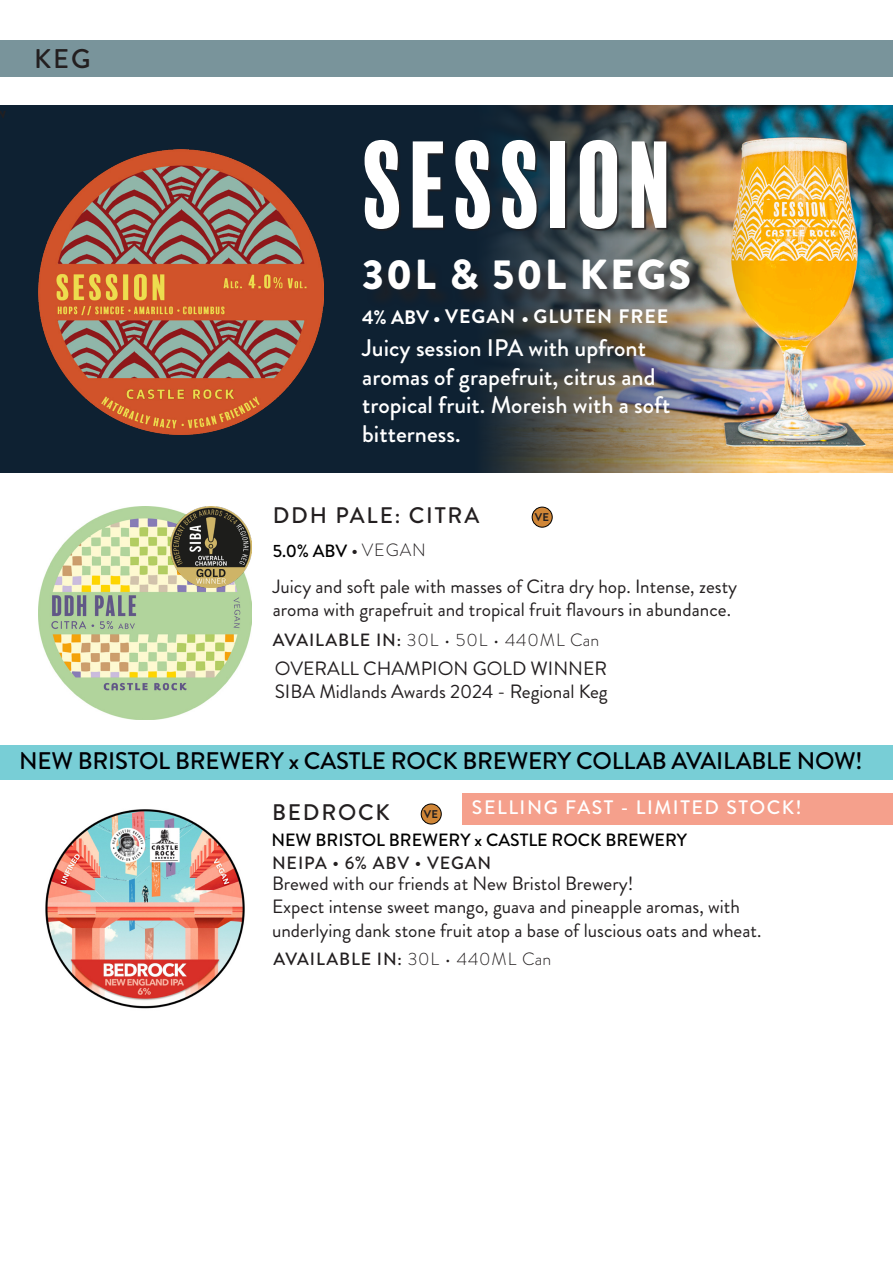
<style>
.page{position:relative;width:893px;height:1263px;background:#fff}
.page>*{position:absolute;margin:0;border:0;box-sizing:border-box;transform-origin:0 0}
.t1{font:112.2px "Balboa Plus Fill";color:#fff}
.t2{font:900 42px "Brandon Grotesque";letter-spacing:.05em;color:#fff}
.t3{font:500 27px "Brandon Grotesque";color:#231f20}
.t4{font:500 24px/28.8px "Brandon Grotesque";color:#fff}
.t5{font:500 24px "Brandon Grotesque";letter-spacing:-.01em;color:#000004}
.t6{font:500 22.5px "Brandon Grotesque";letter-spacing:.08em;color:#231f20}
.t7{font:500 19.5px "Brandon Grotesque";letter-spacing:.08em;color:#fff}
.t8{font:700 19.5px "Brandon Grotesque";letter-spacing:.05em;color:#fff}
.t9{font:19.2px "Brandon Grotesque";color:#231f20}
.t10{font:500 17.7px "Brandon Grotesque";color:#000}
.t11{font:500 17.7px "Brandon Grotesque";letter-spacing:.05em;color:#231f20}
.t12{font:300 17.7px "Brandon Grotesque";letter-spacing:.05em;color:#231f20}
.t13{font:700 11.25px "Brandon Grotesque";color:#231f20}
.s1{color:#231f20}
.s2{font-weight:300;color:#231f20}
.s3{font-weight:500}
.s4{font-weight:300}
</style>
<div class="page">
<div style="left:0;top:40px;width:893px;height:37px;background:#79949b"></div>
<div style="left:0;top:105px;width:767px;height:368px;background:#0e2132"></div>
<img style="left:814px;top:105px;width:79px;height:368px">
<img style="left:487px;top:105px;width:327px;height:368px">
<img style="left:38px;top:149px;width:285px;height:285px">
<div style="left:367px;top:262px;width:341px;height:46px;background:#231f20;opacity:.75"></div>
<img style="left:39px;top:507px;width:213px;height:212px">
<img style="left:171px;top:507px;width:81px;height:81px">
<div style="left:366px;top:141px;width:303px;height:91px;background:#231f20;opacity:.75"></div>
<div style="left:0;top:745px;width:893px;height:34px;background:#78ced6"></div>
<img style="left:45px;top:809px;width:200px;height:200px">
<div style="left:532px;top:507px;width:20px;height:20px;background:#d08637;border-radius:50%"></div>
<div style="left:532px;top:507px;width:20px;height:20px;border:1px solid #000;border-radius:50%"></div>
<div style="left:421px;top:804px;width:20px;height:20px;background:#d08637;border-radius:50%"></div>
<div style="left:421px;top:804px;width:20px;height:20px;border:1px solid #000;border-radius:50%"></div>
<div style="left:462px;top:793px;width:431px;height:31px;background:#f5a08c"></div>
<p class="t3" style="left:34px;top:40px;width:58px">KEG</p>
<p class="t1" style="left:362px;top:122px;width:317px">SESSION</p>
<p class="t2" style="left:362px;top:245px;width:331px">30L &amp; 50L KEGS</p>
<p class="t8" style="left:362px;top:302px;width:308px">4% ABV • VEGAN • GLUTEN FREE</p>
<p class="t4" style="left:362px;top:333px;width:285px">Juicy session IPA with upfront</p>
<p class="t4" style="left:362px;top:362px;width:310px">aromas of grapefruit, citrus and tropical fruit. Moreish with a soft bitterness.</p>
<p class="t6" style="left:273px;top:499px;width:208px">DDH PALE: CITRA</p>
<p class="t13" style="left:535px;top:509px;width:16px">VE</p>
<p class="t10" style="left:273px;top:539px;width:155px">5.0% ABV <span class="s1">•</span> <span class="s2">VEGAN</span></p>
<p class="t9" style="left:273px;top:573px;width:466px">Juicy and soft pale with masses of Citra dry hop. Intense, zesty</p>
<p class="t9" style="left:273px;top:596px;width:460px">aroma with grapefruit and tropical fruit flavours in abundance.</p>
<p class="t12" style="left:273px;top:628px;width:328px"><span class="s3">AVAILABLE IN:</span> 30L • 50L • 440ML Can</p>
<p class="t9" style="left:275px;top:655px;width:334px">OVERALL CHAMPION GOLD WINNER</p>
<p class="t9" style="left:275px;top:678px;width:335px">SIBA Midlands Awards 2024 - Regional Keg</p>
<p class="t5" style="left:19px;top:745px;width:845px">NEW BRISTOL BREWERY x CASTLE ROCK BREWERY COLLAB AVAILABLE NOW!</p>
<p class="t7" style="left:472px;top:794px;width:331px">SELLING FAST - LIMITED STOCK!</p>
<p class="t6" style="left:272px;top:797px;width:119px">BEDROCK</p>
<p class="t11" style="left:272px;top:851px;width:221px">NEIPA • 6% ABV • VEGAN</p>
<p class="t13" style="left:424px;top:806px;width:16px">VE</p>
<p class="t10" style="left:271px;top:827px;width:417px">NEW BRISTOL BREWERY x CASTLE ROCK BREWERY</p>
<p class="t9" style="left:272px;top:870px;width:363px">Brewed with our friends at New Bristol Brewery!</p>
<p class="t9" style="left:272px;top:893px;width:469px">Expect intense sweet mango, guava and pineapple aromas, with</p>
<p class="t9" style="left:272px;top:917px;width:491px">underlying dank stone fruit atop a base of luscious oats and wheat.</p>
<p class="t11" style="left:274px;top:947px;width:279px">AVAILABLE IN: <span class="s4">30L • 440ML Can</span></p>
</div>
